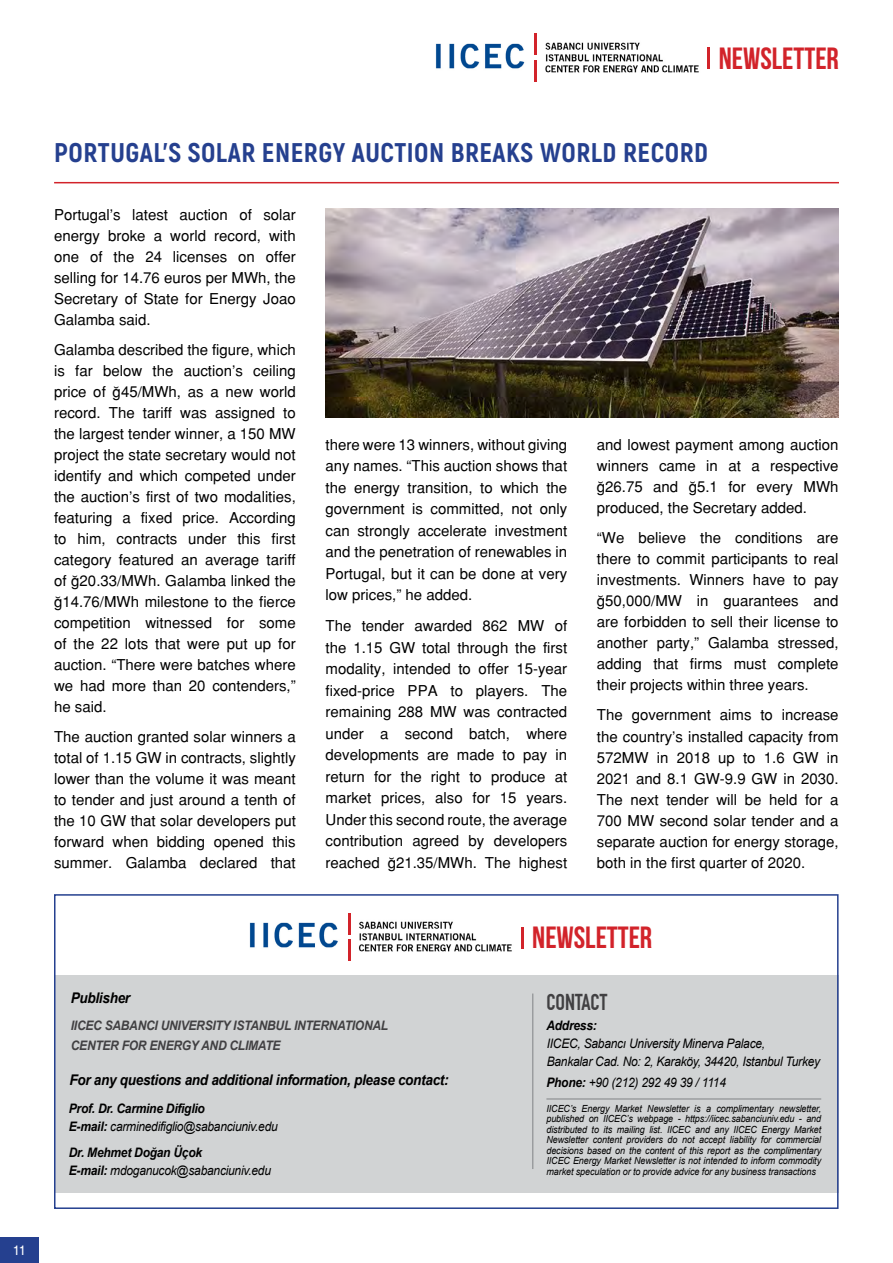
<style>
.page{position:relative;width:893px;height:1263px;background:#fff}
.page>*{position:absolute;margin:0;border:0;box-sizing:border-box;transform-origin:0 0}
.t1{font:30.75px "Bebas Neue";color:#d2232a}
.t2{font:800 27px "Akrobat";letter-spacing:.02em;color:#25408f}
.t3{font:700 22.5px "DIN Condensed";color:#414042}
.t4{font:500 15px/21px "Helvetica";color:#000;text-align:justify}
.t5{font:italic 700 14.7px "Arial";letter-spacing:-.02em;color:#000;scale:.92 1}
.t6{font:13.5px "Helvetica";color:#fff;scale:.95 1}
.t7{font:italic 13.05px/18px "Arial";letter-spacing:-.02em;color:#000;scale:.92 1}
.t8{font:italic 700 13.05px/19.5px "Arial";letter-spacing:-.02em;color:#414042;scale:.92 1}
.t9{font:italic 700 13.05px "Arial";letter-spacing:-.02em;color:#000;scale:.92 1}
.t10{font:italic 9.75px/10.5px "Arial";letter-spacing:-.01em;color:#000;text-align:justify;scale:.92 1}
.s1{font-weight:700}
</style>
<div class="page">
<div style="left:0;top:1237px;width:39px;height:26px;background:#25408f"></div>
<img style="left:435px;top:42px;width:274px;height:31px">
<hr style="left:708px;top:48px;width:2px;height:21px;background:#d2232a">
<svg style="left:532px;top:33px;width:7px;height:49px"></svg>
<hr style="left:535px;top:34px;width:2px;height:21px;background:#d2232a">
<hr style="left:535px;top:60px;width:2px;height:22px;background:#d2232a">
<hr style="left:54px;top:182px;width:785px;height:1px;background:#d2232a">
<div style="left:54px;top:975px;width:784px;height:217px;background:#d1d3d4"></div>
<hr style="left:546px;top:1098px;width:275px;height:1px;background:#808285">
<hr style="left:532px;top:993px;width:1px;height:176px;background:#808285">
<div style="left:54px;top:894px;width:784px;height:315px;border:2px solid #25408f"></div>
<img style="left:249px;top:921px;width:274px;height:31px">
<hr style="left:521px;top:927px;width:2px;height:21px;background:#d2232a">
<svg style="left:345px;top:913px;width:7px;height:48px"></svg>
<hr style="left:348px;top:913px;width:2px;height:21px;background:#d2232a">
<hr style="left:348px;top:939px;width:2px;height:22px;background:#d2232a">
<img style="left:326px;top:208px;width:513px;height:209px">
<p class="t6" style="left:13px;top:1242px;width:15px">11</p>
<h1 class="t1" style="left:719px;top:41px;width:122px">NEWSLETTER</h1>
<h2 class="t2" style="left:54px;top:136px;width:655px">PORTUGAL’S SOLAR ENERGY AUCTION BREAKS WORLD RECORD</h2>
<p class="t4" style="left:54px;top:204px;width:243px">Portugal’s latest auction of solar energy broke a world record, with one of the 24 licenses on offer selling for 14.76 euros per MWh, the Secretary of State for Energy Joao Galamba said.</p>
<p class="t4" style="left:54px;top:339px;width:243px">Galamba described the figure, which is far below the auction’s ceiling price of €45/MWh, as a new world record. The tariff was assigned to the largest tender winner, a 150 MW project the state secretary would not identify and which competed under the auction’s first of two modalities, featuring a fixed price. According to him, contracts under this first category featured an average tariff of €20.33/MWh. Galamba linked the €14.76/MWh milestone to the fierce competition witnessed for some of the 22 lots that were put up for auction. “There were batches where we had more than 20 contenders,” he said.</p>
<p class="t4" style="left:54px;top:726px;width:243px">The auction granted solar winners a total of 1.15 GW in contracts, slightly lower than the volume it was meant to tender and just around a tenth of the 10 GW that solar developers put forward when bidding opened this summer. Galamba declared that</p>
<p class="t4" style="left:326px;top:433px;width:243px;line-height:21.6px">there were 13 winners, without giving any names. “This auction shows that the energy transition, to which the government is committed, not only can strongly accelerate investment and the penetration of renewables in Portugal, but it can be done at very low prices,” he added.</p>
<p class="t4" style="left:326px;top:615px;width:243px;line-height:21.5px">The tender awarded 862 MW of the 1.15 GW total through the first modality, intended to offer 15-year fixed-price PPA to players. The remaining 288 MW was contracted under a second batch, where developments are made to pay in return for the right to produce at market prices, also for 15 years.<br>Under this second route, the average contribution agreed by developers reached €21.35/MWh. The highest</p>
<p class="t4" style="left:597px;top:434px;width:243px">and lowest payment among auction winners came in at a respective €26.75 and €5.1 for every MWh produced, the Secretary added.</p>
<p class="t4" style="left:597px;top:527px;width:243px">“We believe the conditions are there to commit participants to real investments. Winners have to pay €50,000/MW in guarantees and are forbidden to sell their license to another party,” Galamba stressed, adding that firms must complete their projects within three years.</p>
<p class="t4" style="left:597px;top:704px;width:243px">The government aims to increase the country’s installed capacity from 572MW in 2018 up to 1.6 GW in 2021 and 8.1 GW-9.9 GW in 2030.<br>The next tender will be held for a 700 MW second solar tender and a separate auction for energy storage, both in the first quarter of 2020.</p>
<h1 class="t1" style="left:532px;top:921px;width:122px">NEWSLETTER</h1>
<p class="t5" style="left:71px;top:988px;width:66px">Publisher</p>
<h3 class="t3" style="left:546px;top:988px;width:62px">CONTACT</h3>
<p class="t9" style="left:546px;top:1017px;width:56px">Address:</p>
<p class="t8" style="left:71px;top:1016px;width:347px">IICEC SABANCI UNIVERSITY ISTANBUL INTERNATIONAL<br>CENTER FOR ENERGY AND CLIMATE</p>
<p class="t7" style="left:547px;top:1034px;width:299px">IICEC, Sabancı University Minerva Palace,<br>Bankalar Cad. No: 2, Karaköy, 34420, Istanbul Turkey</p>
<p class="t5" style="left:70px;top:1070px;width:414px">For any questions and additional information, please contact:</p>
<p class="t7" style="left:69px;top:1100px;width:229px"><span class="s1">Prof. Dr. Carmine Difiglio<br>E-mail:</span> carminedifiglio@sabanciuniv.edu</p>
<p class="t7" style="left:69px;top:1143px;width:221px"><span class="s1">Dr. Mehmet Doğan Üçok<br>E-mail:</span> mdoganucok@sabanciuniv.edu</p>
<p class="t7" style="left:546px;top:1073px;width:197px"><span class="s1">Phone:</span> +90 (212) 292 49 39 / 1114</p>
<p class="t10" style="left:546px;top:1103px;width:300px">IICEC’s Energy Market Newsletter is a complimentary newsletter, published on IICEC’s webpage - https://iicec.sabanciuniv.edu - and distributed to its mailing list. IICEC and any IICEC Energy Market Newsletter content providers do not accept liability for commercial decisions based on the content of this report as the complimentary IICEC Energy Market Newsletter is not intended to inform commodity market speculation or to provide advice for any business transactions</p>
</div>
